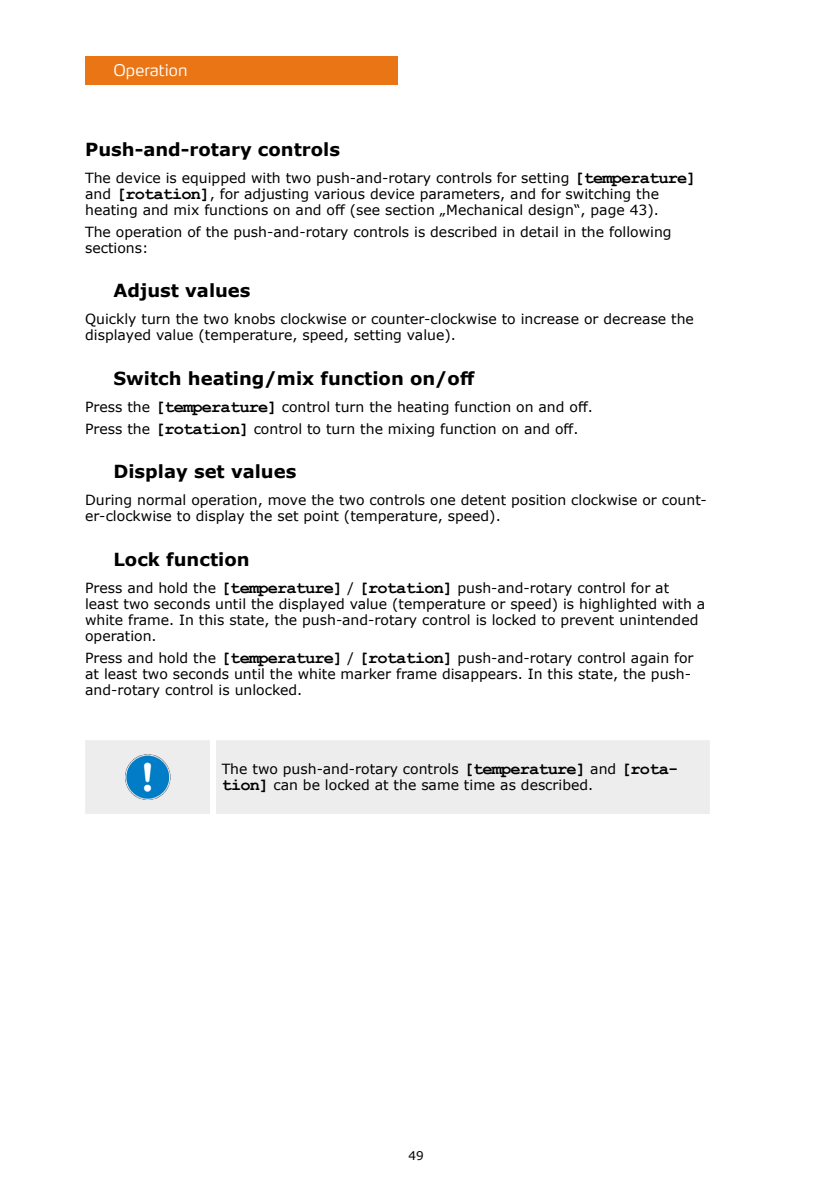
<style>
.page{position:relative;width:840px;height:1191px;background:#fff}
.page>*{position:absolute;margin:0;border:0;box-sizing:border-box;transform-origin:0 0}
.t1{font:700 18px "Verdana";color:#000}
.t2{font:300 16px "Max OT";color:#fff}
.t3{font:14px/16px "Verdana";color:#000}
.t4{font:12px "Verdana";color:#000}
.s1{font-family:"Courier New";font-weight:700;font-size:17px}
</style>
<div class="page">
<div style="left:85px;top:57px;width:312px;height:28px;background:#ea7515"></div>
<div style="left:85px;top:740px;width:624px;height:74px;background:#ededed"></div>
<img style="left:125px;top:754px;width:45px;height:45px">
<p class="t2" style="left:113px;top:60px;width:75px">Operation</p>
<p class="t1" style="left:85px;top:136px;width:256px">Push-and-rotary controls</p>
<p class="t3" style="left:85px;top:170px;width:613px">The device is equipped with two push-and-rotary controls for setting <span class="s1">[temperature] </span>and <span class="s1">[rotation]</span>, for adjusting various device parameters, and for switching the heating and mix functions on and off (see section „Mechanical design“, page 43).</p>
<p class="t3" style="left:85px;top:223px;width:587px">The operation of the push-and-rotary controls is described in detail in the following sections:</p>
<p class="t1" style="left:113px;top:278px;width:138px">Adjust values</p>
<p class="t3" style="left:85px;top:311px;width:610px">Quickly turn the two knobs clockwise or counter-clockwise to increase or decrease the displayed value (temperature, speed, setting value).</p>
<p class="t1" style="left:113px;top:365px;width:362px">Switch heating/mix function on/off</p>
<p class="t3" style="left:85px;top:396px;width:509px;line-height:21.6px">Press the <span class="s1">[temperature]</span> control turn the heating function on and off.<br>Press the <span class="s1">[rotation]</span> control to turn the mixing function on and off.</p>
<p class="t1" style="left:113px;top:459px;width:184px">Display set values</p>
<p class="t3" style="left:85px;top:492px;width:623px">During normal operation, move the two controls one detent position clockwise or count&shy;er-clockwise to display the set point (temperature, speed).</p>
<p class="t1" style="left:113px;top:546px;width:138px">Lock function</p>
<p class="t3" style="left:85px;top:580px;width:621px">Press and hold the <span class="s1">[temperature]</span> / <span class="s1">[rotation]</span> push-and-rotary control for at least two seconds until the displayed value (temperature or speed) is highlighted with a white frame. In this state, the push-and-rotary control is locked to prevent unintended operation.</p>
<p class="t3" style="left:85px;top:649px;width:609px">Press and hold the <span class="s1">[temperature]</span> / <span class="s1">[rotation]</span> push-and-rotary control again for at least two seconds until the white marker frame disappears. In this state, the push&shy;and-rotary control is unlocked.</p>
<p class="t3" style="left:221px;top:761px;width:458px">The two push-and-rotary controls <span class="s1">[temperature]</span> and <span class="s1">[rota&shy;tion]</span> can be locked at the same time as described.</p>
<p class="t4" style="left:408px;top:1147px;width:17px">49</p>
</div>
